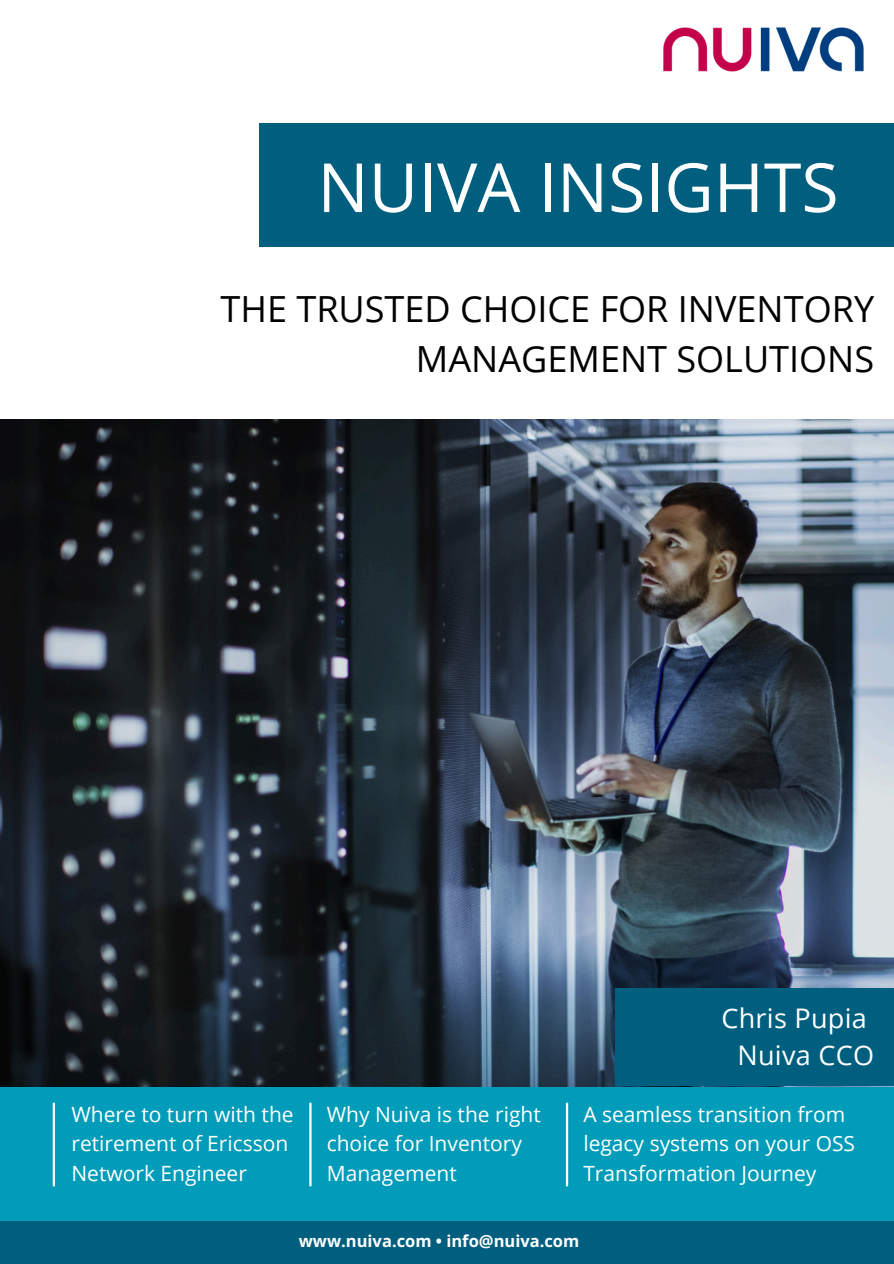
<style>
.page{position:relative;width:894px;height:1264px;background:#fff}
.page>*{position:absolute;margin:0;border:0;box-sizing:border-box;transform-origin:0 0}
.t1{font:67.8px "Open Sans";color:#fff}
.t2{font:36px/49.9px "Open Sans";color:#000;text-align:right}
.t3{font:27px/37.2px "Open Sans";letter-spacing:.01em;color:#fff;text-align:center}
.t4{font:21px/29.2px "Open Sans";color:#fff}
.t5{font:700 16.5px "Open Sans";color:#fff}
</style>
<div class="page">
<div style="left:0;top:1073px;width:893px;height:158px;background:#009cb9"></div>
<img style="left:0;top:419px;width:893px;height:666px">
<div style="left:615px;top:988px;width:278px;height:97px;background:#005e7f"></div>
<div style="left:259px;top:123px;width:634px;height:123px;background:#005e7f"></div>
<hr style="left:53px;top:1102px;width:2px;height:84px;background:#fff">
<hr style="left:309px;top:1102px;width:2px;height:84px;background:#fff">
<hr style="left:565px;top:1102px;width:3px;height:84px;background:#fff">
<img style="left:663px;top:27px;width:201px;height:45px">
<div style="left:0;top:1221px;width:893px;height:42px;background:#005e7f"></div>
<h4 class="t1" style="left:317px;top:140px;width:522px">NUIVA INSIGHTS</h4>
<h4 class="t2" style="left:220px;top:283px;width:655px">THE TRUSTED CHOICE FOR INVENTORY<br>MANAGEMENT SOLUTIONS</h4>
<h2 class="t4" style="left:71px;top:1099px;width:224px">Where to turn with the retirement of Ericsson<br>Network Engineer</h2>
<h1 class="t4" style="left:326px;top:1099px;width:215px">Why Nuiva is the right choice for Inventory<br>Management</h1>
<h3 class="t3" style="left:721px;top:999px;width:154px">Chris Pupia<br>Nuiva CCO</h3>
<h4 class="t4" style="left:583px;top:1099px;width:273px">A seamless transition from legacy systems on your OSS<br>Transformation Journey</h4>
<p class="t5" style="left:299px;top:1228px;width:282px">www.nuiva.com • info@nuiva.com</p>
</div>
